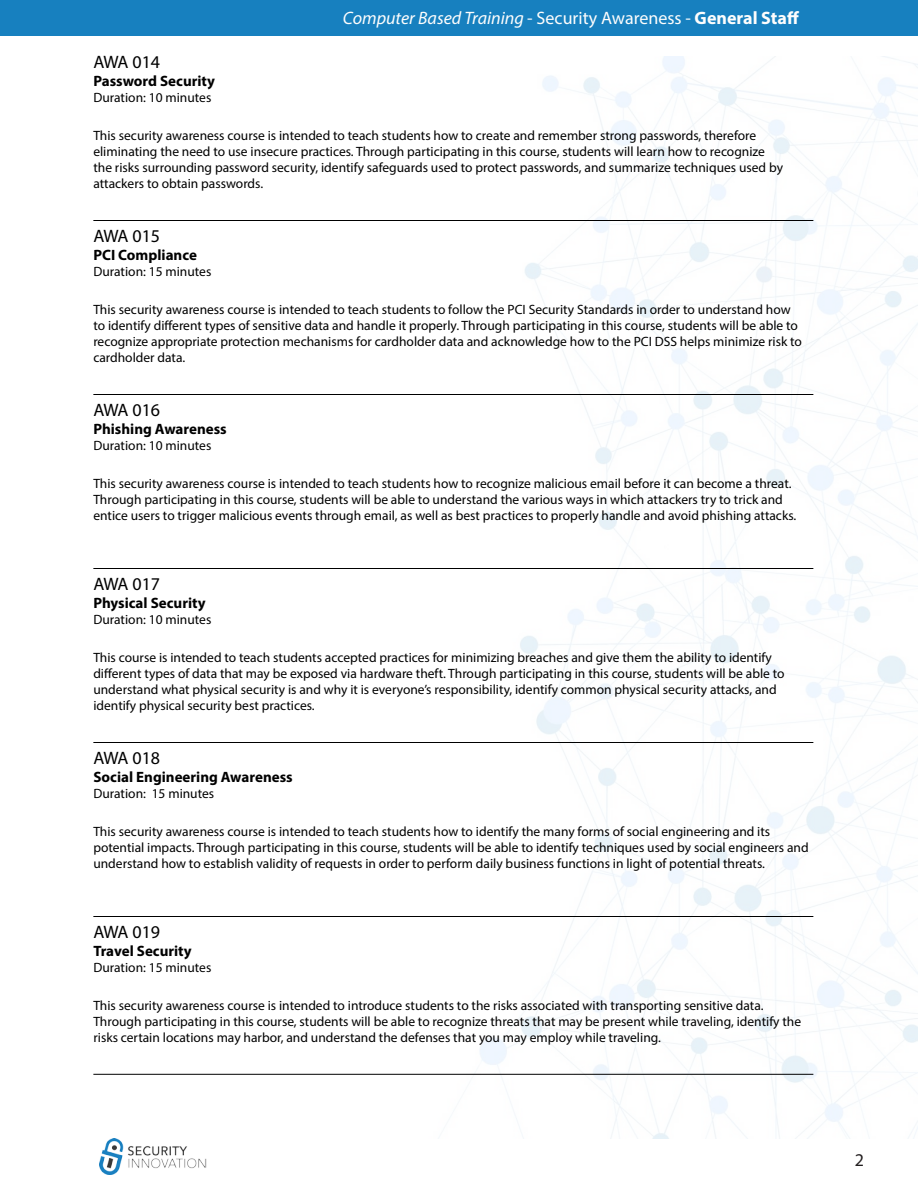
<style>
.page{position:relative;width:918px;height:1188px;background:#fff}
.page>*{position:absolute;margin:0;border:0;box-sizing:border-box;transform-origin:0 0}
.t1{font:italic 18px "Myriad Pro";color:#fdfdfd}
.t2{font:18px "Myriad Pro";letter-spacing:-.025em;color:#000}
.t3{font:18px "Myriad Pro";color:#231f20}
.t4{font:700 15px "Myriad Pro";color:#000}
.t5{font:13.5px/16.2px "Myriad Pro";color:#000}
.s1{font-style:normal}
.s2{font-weight:700;font-style:normal}
</style>
<div class="page">
<img style="left:99px;top:1139px;width:108px;height:35px">
<img style="left:410px;top:57px;width:507px;height:1082px">
<div style="left:0;top:0;width:918px;height:36px;background:#1780bf"></div>
<hr style="left:93px;top:220px;width:720px;height:1px;background:#000">
<hr style="left:93px;top:394px;width:720px;height:1px;background:#000">
<hr style="left:93px;top:568px;width:720px;height:1px;background:#000">
<hr style="left:93px;top:742px;width:720px;height:1px;background:#000">
<hr style="left:93px;top:916px;width:720px;height:1px;background:#000">
<hr style="left:93px;top:1074px;width:720px;height:1px;background:#000">
<h1 class="t1" style="left:343px;top:6px;width:458px">Computer Based Training <span class="s1">- Security Awareness -</span> <span class="s2">General Staff</span></h1>
<h1 class="t2" style="left:93px;top:50px;width:68px">AWA 014</h1>
<p class="t4" style="left:93px;top:71px;width:123px">Password Security</p>
<p class="t5" style="left:93px;top:89px;width:120px">Duration: 10 minutes</p>
<p class="t5" style="left:93px;top:127px;width:691px">This security awareness course is intended to teach students how to create and remember strong passwords, therefore eliminating the need to use insecure practices. Through participating in this course, students will learn how to recognize the risks surrounding password security, identify safeguards used to protect passwords, and summarize techniques used by attackers to obtain passwords.</p>
<h1 class="t2" style="left:93px;top:224px;width:68px">AWA 015</h1>
<p class="t4" style="left:93px;top:245px;width:105px">PCI Compliance</p>
<p class="t5" style="left:93px;top:263px;width:120px">Duration: 15 minutes</p>
<p class="t5" style="left:93px;top:301px;width:710px">This security awareness course is intended to teach students to follow the PCI Security Standards in order to understand how to identify different types of sensitive data and handle it properly. Through participating in this course, students will be able to recognize appropriate protection mechanisms for cardholder data and acknowledge how to the PCI DSS helps minimize risk to cardholder data.</p>
<h1 class="t2" style="left:93px;top:398px;width:68px">AWA 016</h1>
<p class="t4" style="left:93px;top:419px;width:135px">Phishing Awareness</p>
<p class="t5" style="left:93px;top:437px;width:120px">Duration: 10 minutes</p>
<p class="t5" style="left:93px;top:475px;width:704px">This security awareness course is intended to teach students how to recognize malicious email before it can become a threat.<br>Through participating in this course, students will be able to understand the various ways in which attackers try to trick and entice users to trigger malicious events through email, as well as best practices to properly handle and avoid phishing attacks.</p>
<h1 class="t2" style="left:93px;top:572px;width:68px">AWA 017</h1>
<p class="t4" style="left:93px;top:593px;width:114px">Physical Security</p>
<p class="t5" style="left:93px;top:611px;width:120px">Duration: 10 minutes</p>
<p class="t5" style="left:93px;top:649px;width:693px">This course is intended to teach students accepted practices for minimizing breaches and give them the ability to identify different types of data that may be exposed via hardware theft. Through participating in this course, students will be able to understand what physical security is and why it is everyone’s responsibility, identify common physical security attacks, and identify physical security best practices.</p>
<h1 class="t2" style="left:93px;top:746px;width:68px">AWA 018</h1>
<p class="t4" style="left:93px;top:767px;width:201px">Social Engineering Awareness</p>
<p class="t5" style="left:93px;top:785px;width:122px">Duration: 15 minutes</p>
<p class="t5" style="left:93px;top:823px;width:717px">This security awareness course is intended to teach students how to identify the many forms of social engineering and its potential impacts. Through participating in this course, students will be able to identify techniques used by social engineers and understand how to establish validity of requests in order to perform daily business functions in light of potential threats.</p>
<h1 class="t2" style="left:93px;top:920px;width:68px">AWA 019</h1>
<p class="t4" style="left:93px;top:941px;width:100px">Travel Security</p>
<p class="t5" style="left:93px;top:959px;width:120px">Duration: 15 minutes</p>
<p class="t5" style="left:93px;top:997px;width:709px">This security awareness course is intended to introduce students to the risks associated with transporting sensitive data.<br>Through participating in this course, students will be able to recognize threats that may be present while traveling, identify the risks certain locations may harbor, and understand the defenses that you may employ while traveling.</p>
<h1 class="t3" style="left:855px;top:1148px;width:11px">2</h1>
</div>
